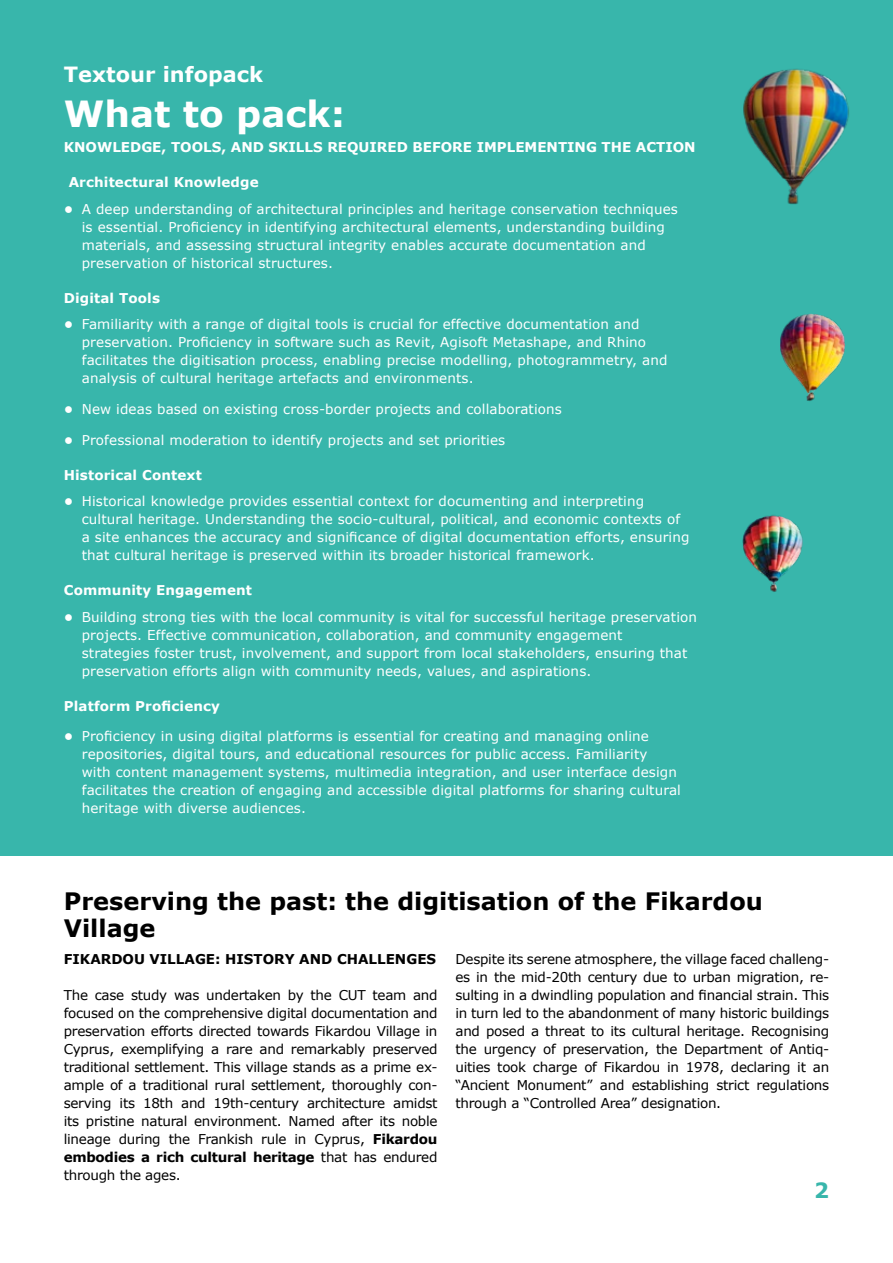
<style>
.page{position:relative;width:893px;height:1263px;background:#fff}
.page>*{position:absolute;margin:0;border:0;box-sizing:border-box;transform-origin:0 0}
.t1{font:700 36px "Verdana";color:#fff}
.t2{font:700 24px/27px "Verdana";color:#000}
.t3{font:700 21px "Verdana";color:#fff}
.t4{font:700 21px "Verdana";color:#38b6ab}
.t5{font:13.5px/18px "Verdana";letter-spacing:.01em;color:#fff}
.t6{font:13.5px/18px "Verdana";letter-spacing:-.02em;color:#000;text-align:justify}
.t7{font:700 13.5px "Verdana";letter-spacing:.01em;color:#fff}
.t8{font:700 13.5px "Verdana";color:#000}
.s1{font-weight:700}
</style>
<div class="page">
<div style="left:0;top:0;width:893px;height:856px;background:#38b6ab"></div>
<img style="left:743px;top:69px;width:106px;height:136px">
<img style="left:743px;top:515px;width:60px;height:77px">
<img style="left:780px;top:313px;width:65px;height:88px">
<h3 class="t3" style="left:64px;top:60px;width:201px">Textour infopack</h3>
<h1 class="t1" style="left:64px;top:91px;width:283px">What to pack:</h1>
<p class="t7" style="left:64px;top:138px;width:633px">KNOWLEDGE, TOOLS, AND SKILLS REQUIRED BEFORE IMPLEMENTING THE ACTION</p>
<p class="t7" style="left:69px;top:173px;width:192px">Architectural Knowledge</p>
<p class="t5" style="left:82px;top:200px;width:598px;text-indent:-18px"><span class="s1">•</span> A deep understanding of architectural principles and heritage conservation techniques is essential. Proficiency in identifying architectural elements, understanding building materials, and assessing structural integrity enables accurate documentation and preservation of historical structures.</p>
<p class="t7" style="left:64px;top:289px;width:98px">Digital Tools</p>
<p class="t5" style="left:82px;top:315px;width:587px;text-indent:-18px"><span class="s1">•</span> Familiarity with a range of digital tools is crucial for effective documentation and preservation. Proficiency in software such as Revit, Agisoft Metashape, and Rhino facilitates the digitisation process, enabling precise modelling, photogrammetry, and analysis of cultural heritage artefacts and environments.</p>
<p class="t5" style="left:64px;top:400px;width:500px"><span class="s1">•</span> New ideas based on existing cross-border projects and collaborations</p>
<p class="t5" style="left:64px;top:431px;width:443px"><span class="s1">•</span> Professional moderation to identify projects and set priorities</p>
<p class="t7" style="left:64px;top:466px;width:140px">Historical Context</p>
<p class="t5" style="left:82px;top:492px;width:609px;text-indent:-18px"><span class="s1">•</span> Historical knowledge provides essential context for documenting and interpreting cultural heritage. Understanding the socio-cultural, political, and economic contexts of a site enhances the accuracy and significance of digital documentation efforts, ensuring that cultural heritage is preserved within its broader historical framework.</p>
<p class="t7" style="left:64px;top:581px;width:190px">Community Engagement</p>
<p class="t5" style="left:82px;top:608px;width:617px;text-indent:-18px"><span class="s1">•</span> Building strong ties with the local community is vital for successful heritage preservation projects. Effective communication, collaboration, and community engagement<br>strategies foster trust, involvement, and support from local stakeholders, ensuring that preservation efforts align with community needs, values, and aspirations.</p>
<p class="t7" style="left:64px;top:697px;width:158px">Platform Proficiency</p>
<p class="t5" style="left:82px;top:728px;width:601px;text-indent:-18px"><span class="s1">•</span> Proficiency in using digital platforms is essential for creating and managing online repositories, digital tours, and educational resources for public access. Familiarity<br>with content management systems, multimedia integration, and user interface design facilitates the creation of engaging and accessible digital platforms for sharing cultural heritage with diverse audiences.</p>
<h2 class="t2" style="left:64px;top:888px;width:701px">Preserving the past: the digitisation of the Fikardou<br>Village</h2>
<p class="t8" style="left:64px;top:950px;width:374px">FIKARDOU VILLAGE: HISTORY AND CHALLENGES</p>
<p class="t6" style="left:64px;top:986px;width:375px">The case study was undertaken by the CUT team and focused on the comprehensive digital documentation and preservation efforts directed towards Fikardou Village in Cyprus, exemplifying a rare and remarkably preserved traditional settlement. This village stands as a prime ex&shy;ample of a traditional rural settlement, thoroughly con&shy;serving its 18th and 19th-century architecture amidst its pristine natural environment. Named after its noble lineage during the Frankish rule in Cyprus, <span class="s1">Fikardou embodies a rich cultural heritage</span> that has endured through the ages.</p>
<p class="t6" style="left:455px;top:950px;width:375px">Despite its serene atmosphere, the village faced challeng&shy;es in the mid-20th century due to urban migration, re&shy;sulting in a dwindling population and financial strain. This in turn led to the abandonment of many historic buildings and posed a threat to its cultural heritage. Recognising the urgency of preservation, the Department of Antiq&shy;uities took charge of Fikardou in 1978, declaring it an “Ancient Monument” and establishing strict regulations through a “Controlled Area” designation.</p>
<h3 class="t4" style="left:814px;top:1176px;width:16px">2</h3>
</div>
